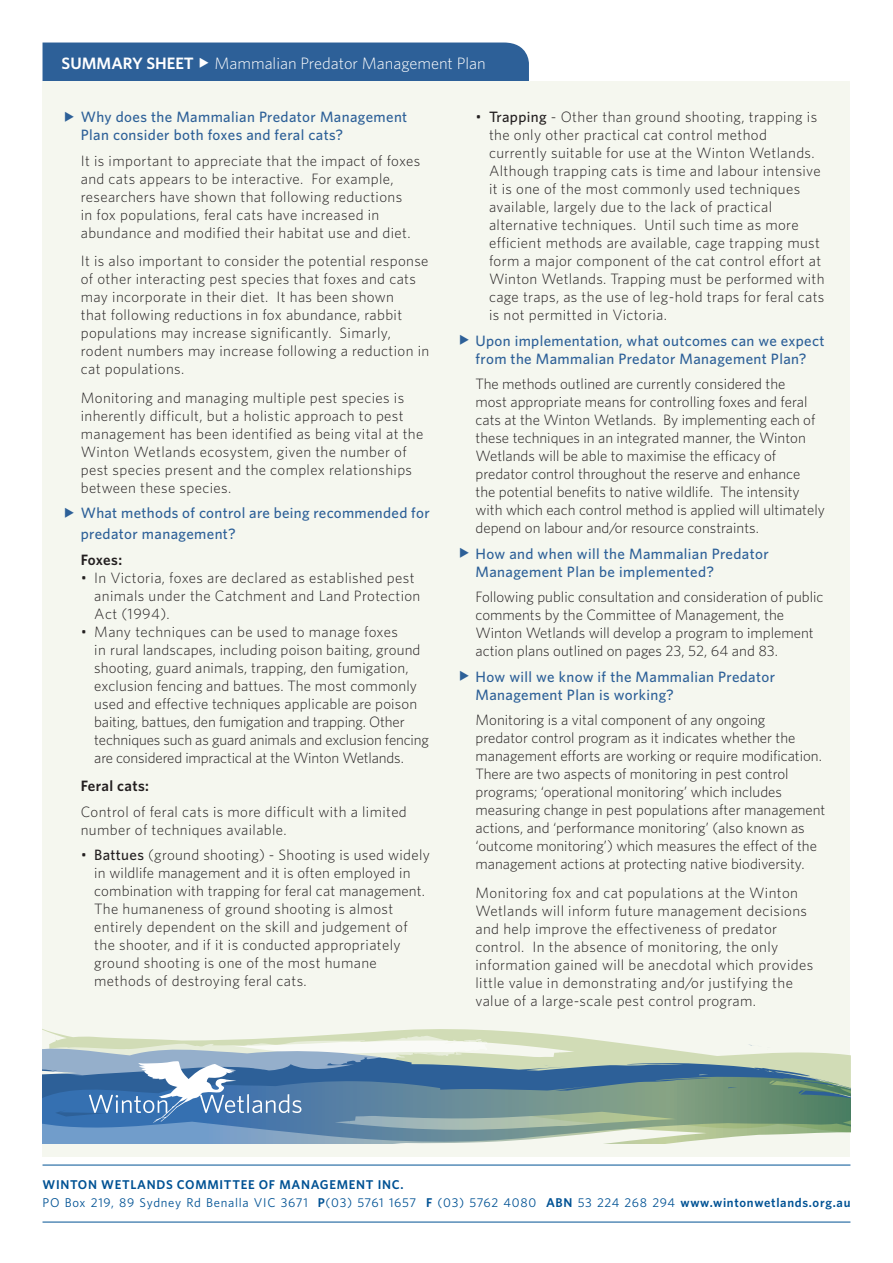
<style>
.page{position:relative;width:893px;height:1263px;background:#fff}
.page>*{position:absolute;margin:0;border:0;box-sizing:border-box;transform-origin:0 0}
.t1{font:300 16.5px "Whitney";color:#fff}
.t2{font:300 15px/18px "Whitney";letter-spacing:.02em;color:#231f20}
.t3{font:300 15px/18px "Whitney";color:#231f20}
.t4{font:500 15px/18px "Whitney";letter-spacing:.025em;color:#2d6098}
.t5{font:600 15px "Whitney";letter-spacing:.025em;color:#231f20}
.t6{font:600 12.75px/18px "Whitney";letter-spacing:.055em;color:#005294}
.s1{font-weight:600}
.s2{font-weight:500}
.s3{font-weight:400}
</style>
<div class="page">
<div style="left:43px;top:43px;width:486px;height:38px;background:#2d6098"></div>
<div style="left:43px;top:81px;width:807px;height:1076px;background:#f5f7ef"></div>
<hr style="left:43px;top:1165px;width:807px;height:1px;background:#005294">
<hr style="left:43px;top:1222px;width:807px;height:1px;background:#005294">
<svg style="left:43px;top:1029px;width:614px;height:19px"></svg>
<svg style="left:489px;top:1048px;width:361px;height:23px;fill:#d1dcb6"></svg>
<svg style="left:540px;top:1065px;width:17px;height:2px"></svg>
<svg style="left:43px;top:1071px;width:807px;height:72px;background:#7e9e9a"></svg>
<svg style="left:43px;top:1035px;width:446px;height:95px;background:#7e9fb9"></svg>
<p class="t1" style="left:62px;top:52px;width:426px"><span class="s1">SUMMARY Sheet</span> ◆ Mammalian Predator Management Plan</p>
<p class="t4" style="left:81px;top:108px;width:328px;text-indent:-17px">◆ Why does the Mammalian Predator Management<br>Plan consider both foxes and feral cats?</p>
<p class="t2" style="left:81px;top:151px;width:341px">It is important to appreciate that the impact of foxes and cats appears to be interactive. For example, researchers have shown that following reductions<br>in fox populations, feral cats have increased in abundance and modified their habitat use and diet.</p>
<p class="t2" style="left:81px;top:252px;width:350px">It is also important to consider the potential response of other interacting pest species that foxes and cats may incorporate in their diet. It has been shown<br>that following reductions in fox abundance, rabbit populations may increase significantly. Simarly, rodent numbers may increase following a reduction in cat populations.</p>
<p class="t2" style="left:81px;top:388px;width:344px">Monitoring and managing multiple pest species is inherently difficult, but a holistic approach to pest management has been identified as being vital at the Winton Wetlands ecosystem, given the number of pest species present and the complex relationships between these species.</p>
<p class="t4" style="left:81px;top:502px;width:350px;line-height:21px;text-indent:-17px">◆ What methods of control are being recommended for predator management?</p>
<p class="t5" style="left:81px;top:550px;width:43px">Foxes:</p>
<p class="t2" style="left:94px;top:568px;width:328px;text-indent:-14px">• In Victoria, foxes are declared as established pest animals under the Catchment and Land Protection<br>Act (1994).</p>
<p class="t2" style="left:94px;top:622px;width:336px;text-indent:-14px">• Many techniques can be used to manage foxes<br>in rural landscapes, including poison baiting, ground shooting, guard animals, trapping, den fumigation, exclusion fencing and battues. The most commonly used and effective techniques applicable are poison baiting, battues, den fumigation and trapping. Other techniques such as guard animals and exclusion fencing are considered impractical at the Winton Wetlands.</p>
<p class="t5" style="left:81px;top:776px;width:70px">Feral cats:</p>
<p class="t2" style="left:81px;top:802px;width:328px">Control of feral cats is more difficult with a limited number of techniques available.</p>
<p class="t2" style="left:94px;top:846px;width:337px;text-indent:-14px">• <span class="s2">Battues</span> (ground shooting) - Shooting is used widely in wildlife management and it is often employed in combination with trapping for feral cat management.<br>The humaneness of ground shooting is almost entirely dependent on the skill and judgement of the shooter, and if it is conducted appropriately ground shooting is one of the most humane methods of destroying feral cats.</p>
<p class="t2" style="left:489px;top:108px;width:337px;text-indent:-14px">• <span class="s2">Trapping</span> - Other than ground shooting, trapping is the only other practical cat control method currently suitable for use at the Winton Wetlands.<br>Although trapping cats is time and labour intensive it is one of the most commonly used techniques available, largely due to the lack of practical alternative techniques. Until such time as more efficient methods are available, cage trapping must form a major component of the cat control effort at Winton Wetlands. Trapping must be performed with cage traps, as the use of leg-hold traps for feral cats is not permitted in Victoria.</p>
<p class="t4" style="left:459px;top:331px;width:367px;text-align:center">◆ Upon implementation, what outcomes can we expect from the Mammalian Predator Management Plan?</p>
<p class="t3" style="left:475px;top:375px;width:351px">The methods outlined are currently considered the<br>most appropriate means for controlling foxes and feral cats at the Winton Wetlands. By implementing each of these techniques in an integrated manner, the Winton Wetlands will be able to maximise the efficacy of predator control throughout the reserve and enhance<br>the potential benefits to native wildlife. The intensity with which each control method is applied will ultimately depend on labour and/or resource constraints.</p>
<p class="t4" style="left:475px;top:544px;width:295px;text-indent:-17px">◆ How and when will the Mammalian Predator<br>Management Plan be implemented?</p>
<p class="t3" style="left:475px;top:588px;width:349px">Following public consultation and consideration of public comments by the Committee of Management, the Winton Wetlands will develop a program to implement action plans outlined on pages 23, 52, 64 and 83.</p>
<p class="t4" style="left:475px;top:667px;width:301px;text-indent:-17px">◆ How will we know if the Mammalian Predator<br>Management Plan is working?</p>
<p class="t3" style="left:475px;top:711px;width:351px">Monitoring is a vital component of any ongoing<br>predator control program as it indicates whether the management efforts are working or require modification.<br>There are two aspects of monitoring in pest control programs; ‘operational monitoring’ which includes measuring change in pest populations after management actions, and ‘performance monitoring’ (also known as ‘outcome monitoring’) which measures the effect of the management actions at protecting native biodiversity.</p>
<p class="t2" style="left:475px;top:883px;width:339px">Monitoring fox and cat populations at the Winton Wetlands will inform future management decisions and help improve the effectiveness of predator control. In the absence of monitoring, the only information gained will be anecdotal which provides little value in demonstrating and/or justifying the value of a large-scale pest control program.</p>
<p class="t6" style="left:43px;top:1176px;width:809px">Winton Wetlands Comm ittee of Management Inc.<br><span class="s3">PO Box 219, 89 Sydney Rd Benalla VIC 3671</span> P<span class="s3">(03) 5761 1657</span> F <span class="s3">(03) 5762 4080</span> ABN <span class="s3">53 224 268 294</span> www.wintonwetlands.org.au</p>
</div>
